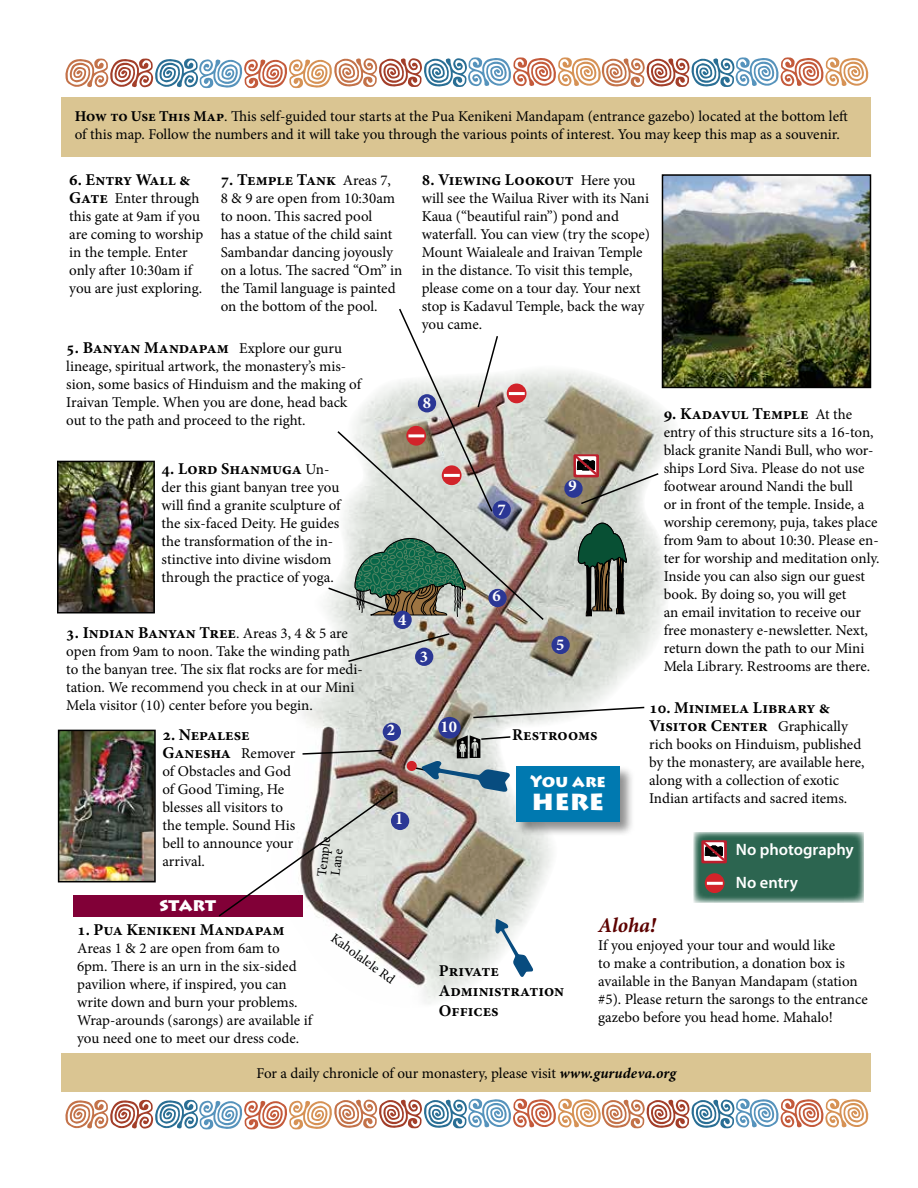
<style>
.page{position:relative;width:918px;height:1188px;background:#fff}
.page>*{position:absolute;margin:0;border:0;box-sizing:border-box;transform-origin:0 0}
.t1{font:900 27px "Lithos Pro";color:#fff}
.t2{font:italic 700 21px "Minion Pro";letter-spacing:-.005em;color:#5d0201}
.t3{font:900 18px "Lithos Pro";color:#fff}
.t4{font:700 16.5px/18px "Minion Pro";color:#000}
.t5{font:600 16.5px/33px "Myriad Pro";color:#fff}
.t6{font:700 16.5px "Minion Pro";color:#fff}
.t7{font:900 16.5px "Lithos Pro";color:#fff}
.t8{font:15px/18px "Minion Pro";letter-spacing:-.005em;color:#000}
.t9{font:13.5px/13.5px "Minion Pro";color:#000}
.s1{font-weight:700}
.s2{font-weight:700;font-size:16.5px}
.s3{font-weight:400;font-size:15px}
.s4{font-weight:700;font-style:italic}
</style>
<div class="page">
<img style="left:300px;top:365px;width:380px;height:639px">
<div style="left:61px;top:97px;width:810px;height:60px;background:#dac592"></div>
<div style="left:61px;top:1053px;width:810px;height:39px;background:#dac592"></div>
<div style="left:515px;top:765px;width:120px;height:72px;background:#000;opacity:.44"></div>
<div style="left:516px;top:766px;width:104px;height:56px;background:#0079b0"></div>
<div style="left:73px;top:895px;width:230px;height:21px;background:#810037"></div>
<img style="left:60px;top:464px;width:92px;height:147px">
<div style="left:57px;top:461px;width:98px;height:153px;border:2px solid #000"></div>
<img style="left:61px;top:733px;width:92px;height:146px">
<div style="left:58px;top:730px;width:98px;height:152px;border:2px solid #000"></div>
<img style="left:665px;top:177px;width:203px;height:208px">
<div style="left:662px;top:174px;width:209px;height:214px;border:2px solid #000"></div>
<svg style="left:65px;top:57px;width:804px;height:32px"></svg>
<svg style="left:65px;top:1098px;width:804px;height:32px"></svg>
<div style="left:573px;top:454px;width:26px;height:23px;background:#be1e2d;border-radius:2px"></div>
<svg style="left:347px;top:632px;width:104px;height:31px;background:#c4c7c0"></svg>
<svg style="left:575px;top:455px;width:85px;height:50px"></svg>
<svg style="left:472px;top:706px;width:174px;height:13px"></svg>
<svg style="left:301px;top:749px;width:82px;height:6px"></svg>
<svg style="left:217px;top:790px;width:178px;height:128px"></svg>
<svg style="left:327px;top:308px;width:218px;height:314px"></svg>
<div style="left:407px;top:761px;width:10px;height:10px;background:#d2232a;border-radius:50%"></div>
<svg style="left:442px;top:465px;width:20px;height:20px"></svg>
<hr style="left:444px;top:474px;width:16px;height:3px;background:#fff">
<svg style="left:406px;top:426px;width:20px;height:20px"></svg>
<hr style="left:408px;top:434px;width:16px;height:3px;background:#fff">
<div style="left:507px;top:384px;width:20px;height:19px;background:#d2232a;border-radius:50%"></div>
<hr style="left:509px;top:392px;width:16px;height:3px;background:#fff">
<svg style="left:694px;top:832px;width:170px;height:71px;background:#3d715e"></svg>
<svg style="left:705px;top:873px;width:20px;height:20px"></svg>
<hr style="left:707px;top:882px;width:16px;height:3px;background:#fff">
<div style="left:701px;top:840px;width:26px;height:23px;background:#be1e2d;border-radius:2px"></div>
<svg style="left:703px;top:842px;width:22px;height:19px"></svg>
<svg style="left:413px;top:735px;width:99px;height:57px;background:#9fa8ac"></svg>
<svg style="left:495px;top:919px;width:38px;height:58px"></svg>
<svg style="left:578px;top:523px;width:49px;height:93px;background:#5a6e61"></svg>
<div style="left:493px;top:501px;width:18px;height:18px;background:#2b3795;border-radius:50%"></div>
<div style="left:488px;top:589px;width:19px;height:18px;background:#2b3795;border-radius:50%"></div>
<div style="left:418px;top:394px;width:18px;height:18px;background:#2b3795;border-radius:50%"></div>
<div style="left:391px;top:812px;width:18px;height:18px;background:#2b3795;border-radius:50%"></div>
<div style="left:415px;top:648px;width:18px;height:18px;background:#2b3795;border-radius:50%"></div>
<div style="left:383px;top:723px;width:18px;height:18px;background:#2b3795;border-radius:50%"></div>
<div style="left:393px;top:611px;width:19px;height:18px;background:#2b3795;border-radius:50%"></div>
<div style="left:551px;top:636px;width:19px;height:18px;background:#2b3795;border-radius:50%"></div>
<div style="left:564px;top:479px;width:19px;height:19px;background:#2b3795;border-radius:50%"></div>
<div style="left:438px;top:717px;width:23px;height:22px;background:#2b3795;border-radius:50%"></div>
<p class="t8" style="left:75px;top:107px;width:775px"><span class="s1">How to Use This Map</span>. This self-guided tour starts at the Pua Kenikeni Mandapam (entrance gazebo) located at the bottom left of this map. Follow the numbers and it will take you through the various points of interest. You may keep this map as a souvenir.</p>
<p class="t4" style="left:69px;top:172px;width:123px">6. Entry Wall &amp;</p>
<p class="t8" style="left:69px;top:190px;width:136px"><span class="s2">Gate</span> Enter through this gate at 9am if you are coming to worship in the temple. Enter only after 10:30am if you are just exploring.</p>
<p class="t4" style="left:221px;top:172px;width:172px">7. Temple Tank <span class="s3">Areas 7,</span></p>
<p class="t8" style="left:221px;top:190px;width:183px">8 &amp; 9 are open from 10:30am to noon. This sacred pool<br>has a statue of the child saint<br>Sambandar dancing joyously on a lotus. The sacred “Om” in the Tamil language is painted on the bottom of the pool.</p>
<p class="t4" style="left:422px;top:172px;width:215px">8. Viewing Lookout <span class="s3">Here you</span></p>
<p class="t8" style="left:422px;top:190px;width:230px">will see the Wailua River with its Nani<br>Kaua (“beautiful rain”) pond and waterfall. You can view (try the scope)<br>Mount Waialeale and Iraivan Temple in the distance. To visit this temple, please come on a tour day. Your next stop is Kadavul Temple, back the way you came.</p>
<p class="t4" style="left:66px;top:340px;width:277px">5. Banyan Mandapam <span class="s3">Explore our guru</span></p>
<p class="t8" style="left:66px;top:358px;width:296px">lineage, spiritual artwork, the monastery’s mis&shy;sion, some basics of Hinduism and the making of Iraivan Temple. When you are done, head back out to the path and proceed to the right.</p>
<p class="t6" style="left:423px;top:393px;width:10px">8</p>
<p class="t4" style="left:664px;top:405px;width:190px">9. Kadavul Temple <span class="s3">At the</span></p>
<p class="t8" style="left:664px;top:423px;width:217px">entry of this structure sits a 16-ton, black granite Nandi Bull, who wor&shy;ships Lord Siva. Please do not use footwear around Nandi the bull<br>or in front of the temple. Inside, a worship ceremony, puja, takes place from 9am to about 10:30. Please en&shy;ter for worship and meditation only.<br>Inside you can also sign our guest book. By doing so, you will get<br>an email invitation to receive our free monastery e-newsletter. Next, return down the path to our Mini Mela Library. Restrooms are there.</p>
<p class="t4" style="left:649px;top:700px;width:200px">10. Minimela Library &amp;<br>Visitor Center <span class="s3">Graphically</span></p>
<p class="t8" style="left:649px;top:736px;width:217px">rich books on Hinduism, published by the monastery, are available here, along with a collection of exotic Indian artifacts and sacred items.</p>
<p class="t4" style="left:162px;top:461px;width:169px">4. Lord Shanmuga <span class="s3">Un-</span></p>
<p class="t8" style="left:162px;top:479px;width:181px">der this giant banyan tree you will find a granite sculpture of the six-faced Deity. He guides the transformation of the in&shy;stinctive into divine wisdom through the practice of yoga.</p>
<p class="t6" style="left:568px;top:476px;width:10px">9</p>
<p class="t6" style="left:497px;top:499px;width:10px">7</p>
<p class="t6" style="left:493px;top:586px;width:10px">6</p>
<p class="t6" style="left:398px;top:610px;width:10px">4</p>
<p class="t4" style="left:66px;top:624px;width:283px">3. Indian Banyan Tree<span class="s3">. Areas 3, 4 &amp; 5 are</span></p>
<p class="t8" style="left:66px;top:642px;width:298px">open from 9am to noon. Take the winding path to the banyan tree. The six flat rocks are for medi&shy;tation. We recommend you check in at our Mini Mela visitor (10) center before you begin.</p>
<p class="t6" style="left:556px;top:635px;width:10px">5</p>
<p class="t6" style="left:420px;top:646px;width:10px">3</p>
<p class="t6" style="left:441px;top:717px;width:18px">10</p>
<p class="t6" style="left:387px;top:720px;width:10px">2</p>
<p class="t4" style="left:162px;top:727px;width:134px">2. Nepalese<br>Ganesha <span class="s3">Remover</span></p>
<p class="t8" style="left:162px;top:763px;width:134px">of Obstacles and God of Good Timing, He blesses all visitors to the temple. Sound His bell to announce your arrival.</p>
<p class="t4" style="left:512px;top:727px;width:87px">Restrooms</p>
<p class="t7" style="left:530px;top:771px;width:78px">You are</p>
<h1 class="t1" style="left:532px;top:784px;width:74px">here</h1>
<p class="t6" style="left:395px;top:809px;width:10px">1</p>
<p class="t9" style="left:315px;top:876px;width:41px;rotate:-83deg">Temple<br>Lane</p>
<p class="t5" style="left:736px;top:833px;width:119px">No photography<br>No entry</p>
<p class="t3" style="left:159px;top:894px;width:58px">start</p>
<p class="t4" style="left:77px;top:921px;width:209px">1. Pua Kenikeni Mandapam</p>
<p class="t8" style="left:77px;top:939px;width:237px">Areas 1 &amp; 2 are open from 6am to 6pm. There is an urn in the six-sided pavilion where, if inspired, you can write down and burn your problems.<br>Wrap-arounds (sarongs) are available if you need one to meet our dress code.</p>
<p class="t9" style="left:337px;top:931px;width:77px;rotate:36deg">Kaholalele Rd</p>
<p class="t4" style="left:439px;top:962px;width:127px;line-height:19.8px">Private<br>Administration<br>Offices</p>
<h2 class="t2" style="left:598px;top:913px;width:59px">Aloha!</h2>
<p class="t8" style="left:598px;top:936px;width:271px">If you enjoyed your tour and would like<br>to make a contribution, a donation box is available in the Banyan Mandapam (station #5). Please return the sarongs to the entrance gazebo before you head home. Mahalo!</p>
<p class="t8" style="left:256px;top:1064px;width:421px">For a daily chronicle of our monastery, please visit <span class="s4">www.gurudeva.org</span></p>
</div>
